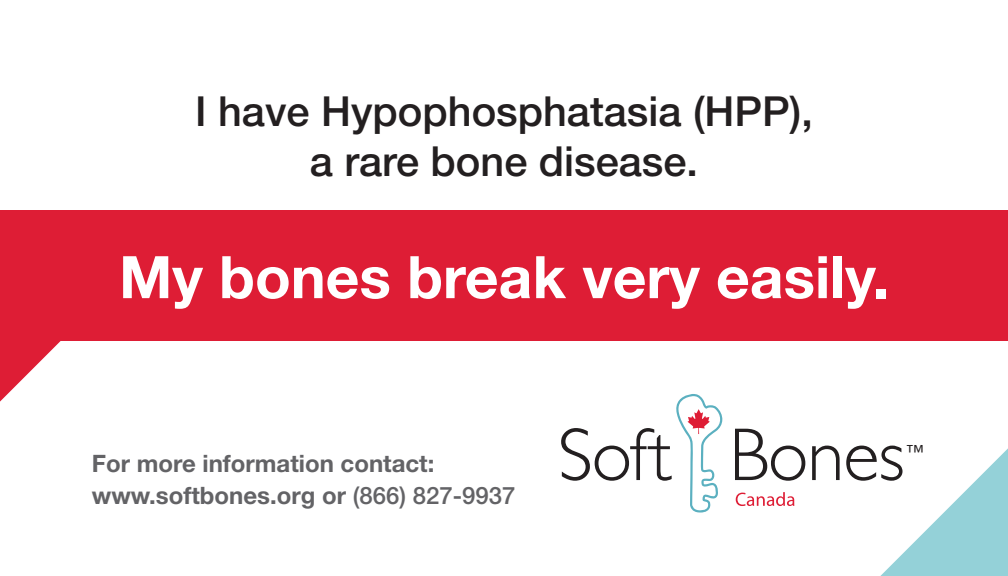
<style>
.page{position:relative;width:1008px;height:576px;background:#fff}
.page>*{position:absolute;margin:0;border:0;box-sizing:border-box;transform-origin:0 0}
.t1{font:700 58.8px "Helvetica Neue";color:#fff}
.t2{font:500 41.6px "Helvetica Neue";color:#231f20}
.t3{font:700 24px "Helvetica Neue";color:#636366}
.t4{font:18.4px "Helvetica Neue";color:#231f20}
.s1{font-weight:500}
</style>
<div class="page">
<div style="left:0;top:210px;width:1008px;height:131px;background:#de1d35"></div>
<svg style="left:0;top:341px;width:61px;height:61px"></svg>
<svg style="left:736px;top:492px;width:58px;height:14px"></svg>
<svg style="left:735px;top:429px;width:70px;height:52px"></svg>
<svg style="left:812px;top:446px;width:28px;height:34px"></svg>
<svg style="left:846px;top:446px;width:162px;height:130px"></svg>
<svg style="left:561px;top:394px;width:162px;height:119px"></svg>
<p class="t2" style="left:195px;top:87px;width:619px">I have Hypophosphatasia (HPP),</p>
<p class="t2" style="left:310px;top:136px;width:390px">a rare bone disease.</p>
<p class="t1" style="left:119px;top:241px;width:771px">My bones break very easily.</p>
<p class="t3" style="left:92px;top:449px;width:344px">For more information contact:</p>
<p class="t3" style="left:92px;top:481px;width:425px">www.softbones.org or <span class="s1">(866) 827-9937</span></p>
<p class="t4" style="left:906px;top:441px;width:20px">™</p>
</div>
